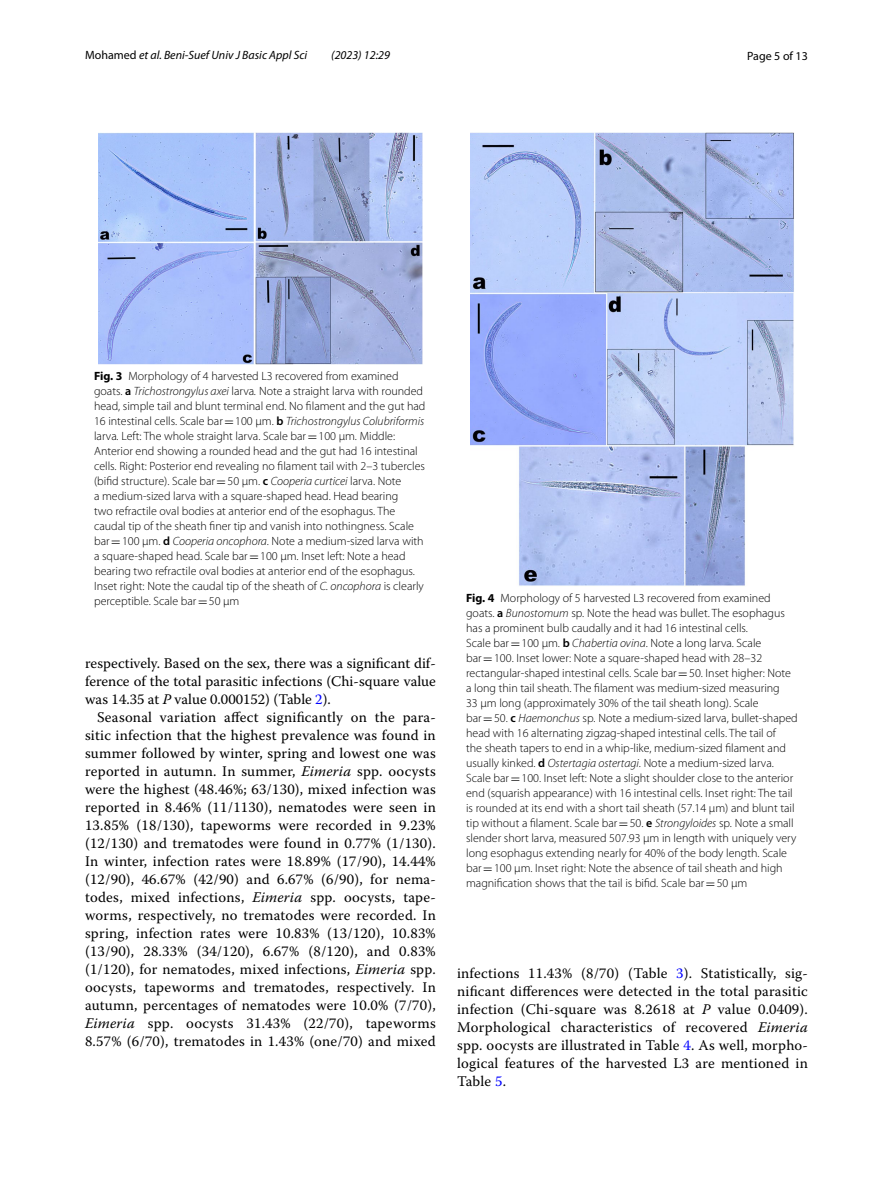
<style>
.page{position:relative;width:893px;height:1187px;background:#fff}
.page>*{position:absolute;margin:0;border:0;box-sizing:border-box;transform-origin:0 0}
.t1{font:14.7px/18px "Warnock Pro";letter-spacing:.015em;color:#000;text-align:justify}
.t2{font:300 12px/15px "Myriad Pro";color:#000}
.t3{font:italic 12px "Myriad Pro";color:#000}
.t4{font:12px "Myriad Pro";color:#000}
.s1{font-style:normal}
.s2{font-weight:700}
.s3{font-weight:600}
.s4{font-style:italic}
.s5{font-family:"MTSY";font-weight:400}
.s6{color:#00f}
</style>
<div class="page">
<img style="left:99px;top:133px;width:323px;height:232px">
<img style="left:471px;top:133px;width:323px;height:453px">
<p class="t3" style="left:85px;top:48px;width:224px"><span class="s1">Mohamed</span> et al. Beni-Suef Univ J Basic Appl Sci</p>
<p class="t3" style="left:331px;top:48px;width:60px">(2023) 12:29</p>
<p class="t4" style="left:747px;top:48px;width:62px">Page 5 of 13</p>
<p class="t2" style="left:94px;top:369px;width:333px"><span class="s2">Fig. 3</span> Morphology of 4 harvested L3 recovered from examined goats. <span class="s3">a</span> <span class="s4">Trichostrongylus axei</span> larva<span class="s4">.</span> Note a straight larva with rounded head, simple tail and blunt terminal end. No filament and the gut had 16 intestinal cells. Scale bar<span class="s5">=</span>100 µm. <span class="s3">b</span> <span class="s4">Trichostrongylus Colubriformis </span>larva<span class="s4">.</span> Left: The whole straight larva. Scale bar<span class="s5">=</span>100 µm. Middle:<br>Anterior end showing a rounded head and the gut had 16 intestinal cells. Right: Posterior end revealing no filament tail with 2–3 tubercles (bifid structure). Scale bar<span class="s5">=</span>50 µm. <span class="s3">c</span> <span class="s4">Cooperia curticei</span> larva. Note<br>a medium-sized larva with a square-shaped head. Head bearing<br>two refractile oval bodies at anterior end of the esophagus. The caudal tip of the sheath finer tip and vanish into nothingness. Scale bar<span class="s5">=</span>100 µm. <span class="s3">d</span> <span class="s4">Cooperia oncophora</span>. Note a medium-sized larva with a square-shaped head. Scale bar<span class="s5">=</span>100 µm. Inset left: Note a head bearing two refractile oval bodies at anterior end of the esophagus.<br>Inset right: Note the caudal tip of the sheath of <span class="s4">C. oncophora</span> is clearly perceptible. Scale bar<span class="s5">=</span>50 µm</p>
<p class="t1" style="left:85px;top:653px;width:352px">respectively. Based on the sex, there was a significant dif&shy;ference of the total parasitic infections (Chi-square value was 14.35 at <span class="s4">P</span> value 0.000152) (Table <span class="s6">2</span>).</p>
<p class="t1" style="left:85px;top:707px;width:352px;text-indent:12px">Seasonal variation affect significantly on the para&shy;sitic infection that the highest prevalence was found in summer followed by winter, spring and lowest one was reported in autumn. In summer, <span class="s4">Eimeria</span> spp. oocysts were the highest (48.46%; 63/130), mixed infection was reported in 8.46% (11/1130), nematodes were seen in 13.85% (18/130), tapeworms were recorded in 9.23% (12/130) and trematodes were found in 0.77% (1/130).<br>In winter, infection rates were 18.89% (17/90), 14.44% (12/90), 46.67% (42/90) and 6.67% (6/90), for nema&shy;todes, mixed infections, <span class="s4">Eimeria</span> spp. oocysts, tape&shy;worms, respectively, no trematodes were recorded. In spring, infection rates were 10.83% (13/120), 10.83% (13/90), 28.33% (34/120), 6.67% (8/120), and 0.83% (1/120), for nematodes, mixed infections, <span class="s4">Eimeria</span> spp. oocysts, tapeworms and trematodes, respectively. In autumn, percentages of nematodes were 10.0% (7/70), <span class="s4">Eimeria</span> spp. oocysts 31.43% (22/70), tapeworms 8.57% (6/70), trematodes in 1.43% (one/70) and mixed</p>
<p class="t2" style="left:466px;top:590px;width:333px"><span class="s2">Fig. 4</span> Morphology of 5 harvested L3 recovered from examined goats. <span class="s3">a</span> <span class="s4">Bunostomum</span> sp<span class="s4">.</span> Note the head was bullet. The esophagus has a prominent bulb caudally and it had 16 intestinal cells.<br>Scale bar<span class="s5">=</span>100 µm. <span class="s3">b</span> <span class="s4">Chabertia ovina</span>. Note a long larva. Scale bar<span class="s5">=</span>100. Inset lower: Note a square-shaped head with 28–32 rectangular-shaped intestinal cells. Scale bar<span class="s5">=</span>50. Inset higher: Note a long thin tail sheath. The filament was medium-sized measuring<br>33 μm long (approximately 30% of the tail sheath long). Scale bar<span class="s5">=</span>50. <span class="s3">c</span> <span class="s4">Haemonchus</span> sp<span class="s4">.</span> Note a medium-sized larva, bullet-shaped head with 16 alternating zigzag-shaped intestinal cells. The tail of<br>the sheath tapers to end in a whip-like, medium-sized filament and usually kinked. <span class="s3">d</span> <span class="s4">Ostertagia ostertagi</span>. Note a medium-sized larva.<br>Scale bar<span class="s5">=</span>100. Inset left: Note a slight shoulder close to the anterior end (squarish appearance) with 16 intestinal cells. Inset right: The tail is rounded at its end with a short tail sheath (57.14 μm) and blunt tail tip without a filament. Scale bar<span class="s5">=</span>50. <span class="s3">e</span> <span class="s4">Strongyloides</span> sp. Note a small slender short larva, measured 507.93 μm in length with uniquely very long esophagus extending nearly for 40% of the body length. Scale bar<span class="s5">=</span>100 μm. Inset right: Note the absence of tail sheath and high magnification shows that the tail is bifid<span class="s4">.</span> Scale bar<span class="s5">=</span>50 μm</p>
<p class="t1" style="left:457px;top:964px;width:352px">infections 11.43% (8/70) (Table <span class="s6">3</span>). Statistically, sig&shy;nificant differences were detected in the total parasitic infection (Chi-square was 8.2618 at <span class="s4">P</span> value 0.0409).<br>Morphological characteristics of recovered <span class="s4">Eimeria </span>spp. oocysts are illustrated in Table <span class="s6">4</span>. As well, morpho&shy;logical features of the harvested L3 are mentioned in Table <span class="s6">5</span>.</p>
</div>
